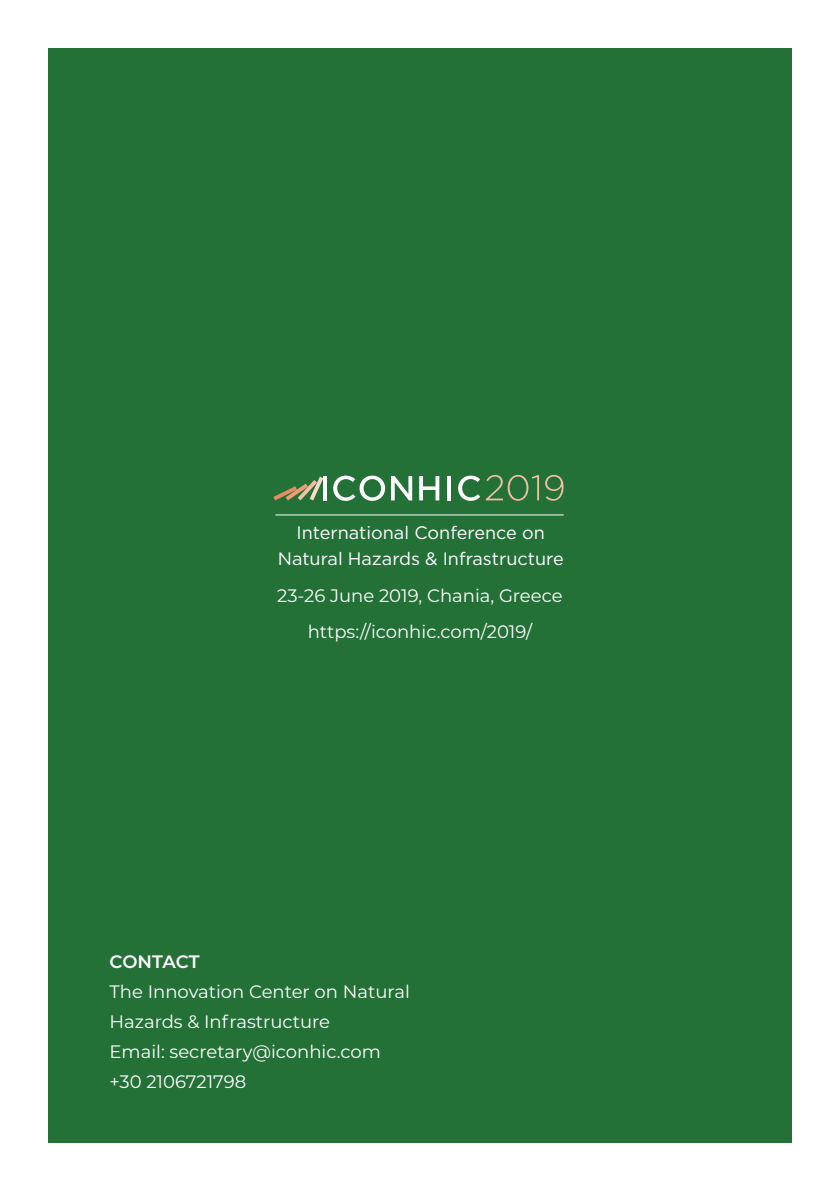
<style>
.page{position:relative;width:840px;height:1191px;background:#fff}
.page>*{position:absolute;margin:0;border:0;box-sizing:border-box;transform-origin:0 0}
.t1{font:18px/30px "Montserrat";color:#fff}
.t2{font:18px/26px "Gotham";color:#fff;text-align:center}
.t3{font:600 18px "Montserrat";letter-spacing:-.01em;color:#fff}
</style>
<div class="page">
<div style="left:48px;top:48px;width:743px;height:1095px;background:#247138"></div>
<svg style="left:391px;top:476px;width:21px;height:24px"></svg>
<svg style="left:419px;top:476px;width:20px;height:24px"></svg>
<svg style="left:333px;top:475px;width:52px;height:26px"></svg>
<hr style="left:447px;top:476px;width:4px;height:24px;background:#fff">
<hr style="left:323px;top:476px;width:4px;height:24px;background:#fff">
<svg style="left:273px;top:477px;width:50px;height:23px"></svg>
<svg style="left:458px;top:475px;width:80px;height:26px"></svg>
<svg style="left:545px;top:475px;width:18px;height:26px"></svg>
<hr style="left:275px;top:514px;width:288px;height:1px;background:#fff">
<p class="t2" style="left:277px;top:519px;width:287px">International Conference on<br>Natural Hazards &amp; Infrastructure</p>
<p class="t1" style="left:277px;top:577px;width:287px;line-height:36px;text-align:center">23-26 June 2019, Chania, Greece https://iconhic.com/2019/</p>
<p class="t3" style="left:109px;top:948px;width:91px">CONTACT</p>
<p class="t1" style="left:109px;top:975px;width:302px">The Innovation Center on Natural<br>Hazards &amp; Infrastructure<br>Email: secretary@iconhic.com +30 2106721798</p>
</div>
